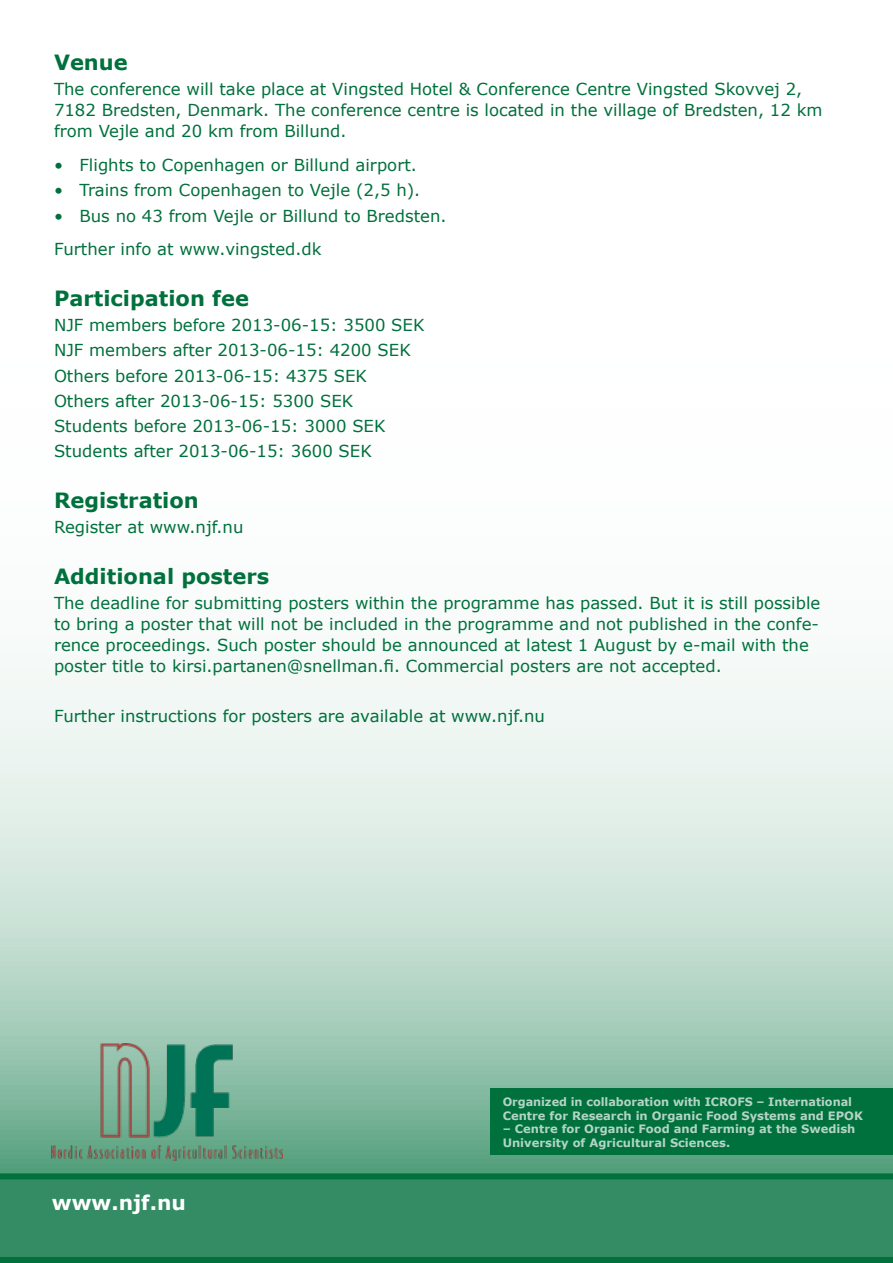
<style>
.page{position:relative;width:893px;height:1263px;background:#fff}
.page>*{position:absolute;margin:0;border:0;box-sizing:border-box;transform-origin:0 0}
.t1{font:700 21px "Verdana";color:#00703c}
.t2{font:700 20.25px "Verdana";color:#fff}
.t3{font:16.5px/21px "Verdana";color:#00703c}
.t4{font:700 11.55px/13.8px "Verdana";color:#b3d4c5}
</style>
<div class="page">
<svg style="left:0;top:669px;width:893px;height:501px;background:#c7dfd4"></svg>
<svg style="left:0;top:1170px;width:893px;height:93px;background:#2d885e"></svg>
<img style="left:52px;top:1044px;width:231px;height:116px">
<div style="left:491px;top:1088px;width:402px;height:67px;background:#00703c"></div>
<p class="t1" style="left:54px;top:48px;width:75px">Venue</p>
<p class="t3" style="left:54px;top:79px;width:770px">The conference will take place at Vingsted Hotel &amp; Conference Centre Vingsted Skovvej 2,<br>7182 Bredsten, Denmark. The conference centre is located in the village of Bredsten, 12 km from Vejle and 20 km from Billund.</p>
<p class="t3" style="left:54px;top:154px;width:364px">• Flights to Copenhagen or Billund airport.</p>
<p class="t3" style="left:54px;top:180px;width:368px">• Trains from Copenhagen to Vejle (2,5 h).</p>
<p class="t3" style="left:54px;top:199px;width:394px;line-height:33.8px">• Bus no 43 from Vejle or Billund to Bredsten.<br>Further info at www.vingsted.dk</p>
<p class="t1" style="left:54px;top:283px;width:196px">Participation fee</p>
<p class="t3" style="left:54px;top:312px;width:372px;line-height:25.2px">NJF members before 2013-06-15: 3500 SEK NJF members after 2013-06-15: 4200 SEK Others before 2013-06-15: 4375 SEK Others after 2013-06-15: 5300 SEK Students before 2013-06-15: 3000 SEK Students after 2013-06-15: 3600 SEK</p>
<p class="t1" style="left:54px;top:485px;width:146px">Registration</p>
<p class="t3" style="left:54px;top:516px;width:191px">Register at www.njf.nu</p>
<p class="t1" style="left:54px;top:561px;width:217px">Additional posters</p>
<p class="t3" style="left:54px;top:592px;width:768px">The deadline for submitting posters within the programme has passed. But it is still possible to bring a poster that will not be included in the programme and not published in the confe&shy;rence proceedings. Such poster should be announced at latest 1 August by e-mail with the poster title to kirsi.partanen@snellman.fi. Commercial posters are not accepted.</p>
<p class="t3" style="left:54px;top:706px;width:493px">Further instructions for posters are available at www.njf.nu</p>
<p class="t2" style="left:52px;top:1188px;width:136px">www.njf.nu</p>
<p class="t4" style="left:503px;top:1094px;width:362px">Organized in collaboration with ICROFS – International<br>Centre for Research in Organic Food Systems and EPOK</p>
<p class="t4" style="left:503px;top:1122px;width:354px">– Centre for Organic Food and Farming at the Swedish<br>University of Agricultural Sciences.</p>
</div>
